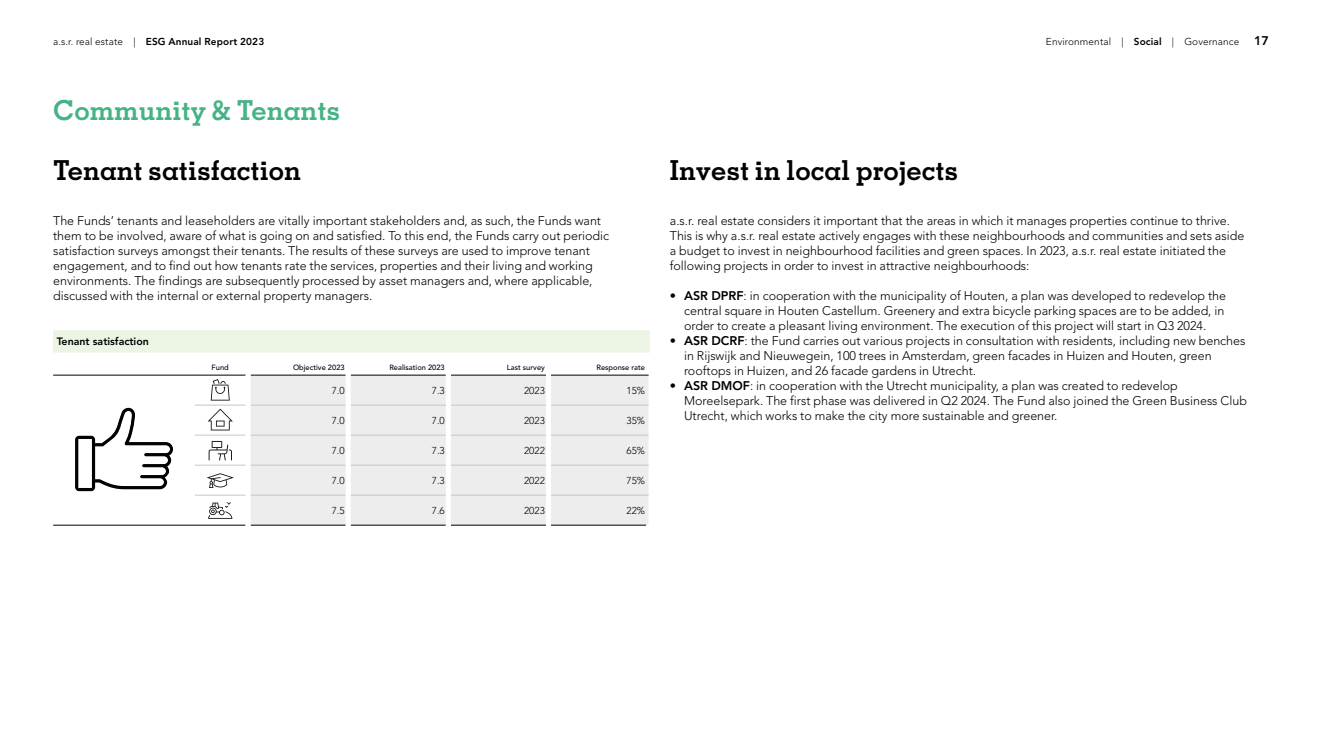
<style>
.page{position:relative;width:1322px;height:744px;background:#fff}
.page>*{position:absolute;margin:0;border:0;box-sizing:border-box;transform-origin:0 0}
.t1{font:700 27.5px "Memphis LT Std";color:#000}
.t2{font:700 27.5px "Memphis LT Std";color:#45b385}
.t3{font:300 12.5px/15px "Avenir LT Std";color:#000}
.t4{font:800 10.62px "Avenir LT Std";color:#000}
.t5{font:300 10px "Avenir LT Std";letter-spacing:.01em;color:#000}
.t6{font:800 10px "Avenir LT Std";letter-spacing:.01em;color:#000}
.t7{font:500 7.5px "Avenir LT Std";color:#000}
.s1{font-weight:300}
.s2{font-weight:800}
.s3{font-weight:800;font-size:12.5px}
</style>
<div class="page">
<div style="left:53px;top:330px;width:596px;height:22px;background:#ecf4e3"></div>
<div style="left:251px;top:376px;width:397px;height:149px;background:#ededed"></div>
<hr style="left:551px;top:375px;width:97px;height:1px;background:#000">
<hr style="left:551px;top:405px;width:97px;height:1px;background:#c6c6c6">
<hr style="left:551px;top:435px;width:97px;height:1px;background:#c6c6c6">
<hr style="left:551px;top:465px;width:97px;height:1px;background:#c6c6c6">
<hr style="left:551px;top:495px;width:97px;height:1px;background:#c6c6c6">
<hr style="left:451px;top:375px;width:95px;height:1px;background:#000">
<hr style="left:451px;top:405px;width:95px;height:1px;background:#c6c6c6">
<hr style="left:451px;top:435px;width:95px;height:1px;background:#c6c6c6">
<hr style="left:451px;top:465px;width:95px;height:1px;background:#c6c6c6">
<hr style="left:451px;top:495px;width:95px;height:1px;background:#c6c6c6">
<hr style="left:351px;top:375px;width:95px;height:1px;background:#000">
<hr style="left:351px;top:405px;width:95px;height:1px;background:#c6c6c6">
<hr style="left:351px;top:435px;width:95px;height:1px;background:#c6c6c6">
<hr style="left:351px;top:465px;width:95px;height:1px;background:#c6c6c6">
<hr style="left:351px;top:495px;width:95px;height:1px;background:#c6c6c6">
<hr style="left:251px;top:375px;width:95px;height:1px;background:#000">
<hr style="left:251px;top:405px;width:95px;height:1px;background:#c6c6c6">
<hr style="left:251px;top:435px;width:95px;height:1px;background:#c6c6c6">
<hr style="left:251px;top:465px;width:95px;height:1px;background:#c6c6c6">
<hr style="left:251px;top:495px;width:95px;height:1px;background:#c6c6c6">
<hr style="left:53px;top:375px;width:142px;height:1px;background:#000">
<hr style="left:53px;top:525px;width:142px;height:1px;background:#000">
<hr style="left:251px;top:525px;width:95px;height:1px;background:#000">
<hr style="left:351px;top:525px;width:95px;height:1px;background:#000">
<hr style="left:451px;top:525px;width:95px;height:1px;background:#000">
<hr style="left:551px;top:525px;width:95px;height:1px;background:#000">
<div style="left:346px;top:375px;width:5px;height:30px;background:#fff"></div>
<div style="left:446px;top:375px;width:5px;height:30px;background:#fff"></div>
<div style="left:546px;top:375px;width:5px;height:30px;background:#fff"></div>
<div style="left:346px;top:405px;width:5px;height:30px;background:#fff"></div>
<div style="left:446px;top:405px;width:5px;height:30px;background:#fff"></div>
<div style="left:546px;top:405px;width:5px;height:30px;background:#fff"></div>
<div style="left:346px;top:435px;width:5px;height:30px;background:#fff"></div>
<div style="left:446px;top:435px;width:5px;height:30px;background:#fff"></div>
<div style="left:546px;top:435px;width:5px;height:30px;background:#fff"></div>
<div style="left:346px;top:465px;width:5px;height:30px;background:#fff"></div>
<div style="left:446px;top:465px;width:5px;height:30px;background:#fff"></div>
<div style="left:546px;top:465px;width:5px;height:30px;background:#fff"></div>
<div style="left:346px;top:495px;width:5px;height:30px;background:#fff"></div>
<div style="left:446px;top:495px;width:5px;height:30px;background:#fff"></div>
<div style="left:546px;top:495px;width:5px;height:30px;background:#fff"></div>
<hr style="left:195px;top:375px;width:51px;height:1px;background:#000">
<hr style="left:195px;top:405px;width:51px;height:1px;background:#c6c6c6">
<hr style="left:195px;top:435px;width:51px;height:1px;background:#c6c6c6">
<hr style="left:195px;top:465px;width:51px;height:1px;background:#c6c6c6">
<hr style="left:195px;top:495px;width:51px;height:1px;background:#c6c6c6">
<hr style="left:195px;top:525px;width:51px;height:1px;background:#000">
<svg style="left:75px;top:408px;width:98px;height:83px"></svg>
<svg style="left:211px;top:379px;width:19px;height:21px"></svg>
<svg style="left:208px;top:409px;width:25px;height:21px"></svg>
<svg style="left:209px;top:441px;width:23px;height:19px"></svg>
<svg style="left:207px;top:473px;width:27px;height:15px"></svg>
<svg style="left:208px;top:502px;width:24px;height:17px"></svg>
<p class="t6" style="left:53px;top:36px;width:213px"><span class="s1">a.s.r. real estate |</span> ESG Annual Report 2023</p>
<p class="t5" style="left:1046px;top:36px;width:224px">Environmental | <span class="s2">Social</span> | Governance <span class="s3">17</span></p>
<h1 class="t2" style="left:53px;top:93px;width:289px">Community &amp; Tenants</h1>
<h1 class="t1" style="left:53px;top:153px;width:249px">Tenant satisfaction</h1>
<p class="t3" style="left:53px;top:213px;width:557px">The Funds’ tenants and leaseholders are vitally important stakeholders and, as such, the Funds want them to be involved, aware of what is going on and satisfied. To this end, the Funds carry out periodic satisfaction surveys amongst their tenants. The results of these surveys are used to improve tenant engagement, and to find out how tenants rate the services, properties and their living and working environments. The findings are subsequently processed by asset managers and, where applicable, discussed with the internal or external property managers.</p>
<p class="t4" style="left:57px;top:335px;width:94px">Tenant satisfaction</p>
<p class="t7" style="left:212px;top:363px;width:19px">Fund</p>
<p class="t7" style="left:293px;top:363px;width:53px">Objective 2023</p>
<p class="t7" style="left:389px;top:363px;width:57px">Realisation 2023</p>
<p class="t7" style="left:507px;top:363px;width:39px">Last survey</p>
<p class="t7" style="left:596px;top:363px;width:50px">Response rate</p>
<p class="t5" style="left:332px;top:385px;width:14px">7.0</p>
<p class="t5" style="left:432px;top:385px;width:14px">7.3</p>
<p class="t5" style="left:524px;top:385px;width:22px">2023</p>
<p class="t5" style="left:626px;top:385px;width:20px">15%</p>
<p class="t5" style="left:332px;top:414px;width:14px">7.0</p>
<p class="t5" style="left:432px;top:414px;width:14px">7.0</p>
<p class="t5" style="left:524px;top:414px;width:22px">2023</p>
<p class="t5" style="left:626px;top:414px;width:20px">35%</p>
<p class="t5" style="left:332px;top:444px;width:14px">7.0</p>
<p class="t5" style="left:432px;top:444px;width:14px">7.3</p>
<p class="t5" style="left:524px;top:444px;width:22px">2022</p>
<p class="t5" style="left:626px;top:444px;width:20px">65%</p>
<p class="t5" style="left:332px;top:474px;width:14px">7.0</p>
<p class="t5" style="left:432px;top:474px;width:14px">7.3</p>
<p class="t5" style="left:524px;top:474px;width:22px">2022</p>
<p class="t5" style="left:626px;top:474px;width:20px">75%</p>
<p class="t5" style="left:332px;top:504px;width:14px">7.5</p>
<p class="t5" style="left:432px;top:504px;width:14px">7.6</p>
<p class="t5" style="left:524px;top:504px;width:22px">2023</p>
<p class="t5" style="left:626px;top:504px;width:20px">22%</p>
<h1 class="t1" style="left:670px;top:153px;width:290px">Invest in local projects</h1>
<p class="t3" style="left:670px;top:213px;width:576px">a.s.r. real estate considers it important that the areas in which it manages properties continue to thrive.<br>This is why a.s.r. real estate actively engages with these neighbourhoods and communities and sets aside a budget to invest in neighbourhood facilities and green spaces. In 2023, a.s.r. real estate initiated the following projects in order to invest in attractive neighbourhoods:</p>
<p class="t3" style="left:684px;top:288px;width:543px;text-indent:-14px">• <span class="s2">ASR DPRF</span>: in cooperation with the municipality of Houten, a plan was developed to redevelop the central square in Houten Castellum. Greenery and extra bicycle parking spaces are to be added, in order to create a pleasant living environment. The execution of this project will start in Q3 2024.</p>
<p class="t3" style="left:684px;top:333px;width:563px;text-indent:-14px">• <span class="s2">ASR DCRF</span>: the Fund carries out various projects in consultation with residents, including new benches in Rijswijk and Nieuwegein, 100 trees in Amsterdam, green facades in Huizen and Houten, green rooftops in Huizen, and 26 facade gardens in Utrecht.</p>
<p class="t3" style="left:684px;top:378px;width:564px;text-indent:-14px">• <span class="s2">ASR DMOF</span>: in cooperation with the Utrecht municipality, a plan was created to redevelop<br>Moreelsepark. The first phase was delivered in Q2 2024. The Fund also joined the Green Business Club<br>Utrecht, which works to make the city more sustainable and greener.</p>
</div>
